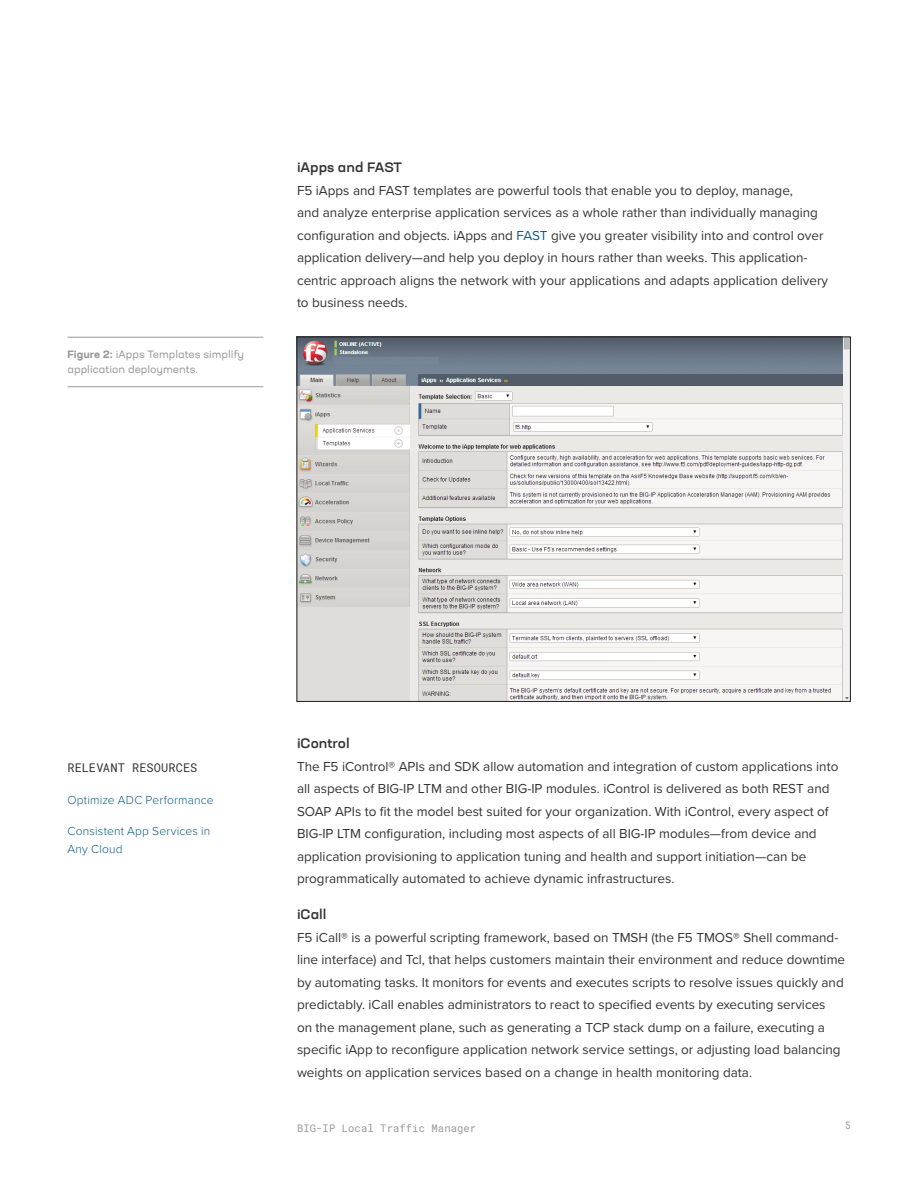
<style>
.page{position:relative;width:918px;height:1188px;background:#fff}
.page>*{position:absolute;margin:0;border:0;box-sizing:border-box;transform-origin:0 0}
.BODY_COPY{font:13.5px/22.5px "Proxima Nova";color:#343434}
.t1{font:500 expanded 13.5px "Neusa Next Std";color:#343434}
.WHATS_INSIDE_BODY{font:300 12px/18px "Proxima Nova";letter-spacing:.015em;color:#0c5c8d}
.KFB-H1{font:12px "Roboto Mono";letter-spacing:.005em;color:#343434}
.FIGURE_CAPTION{font:expanded 10.5px/15px "Neusa Next Std";color:#999}
.t2{font:10.5px "Roboto Mono";letter-spacing:.01em;color:#999}
.t3{font:condensed 10.5px "Neusa Next Std";color:#999}
.s1{font-weight:700}
.s2{color:#0c5c8d}
</style>
<div class="page">
<hr style="left:68px;top:337px;width:195px;height:1px;background:#999">
<hr style="left:68px;top:386px;width:195px;height:1px;background:#999">
<img style="left:299px;top:339px;width:549px;height:361px">
<p class="FIGURE_CAPTION" style="left:68px;top:346px;width:178px"><span class="s1">Figure 2:</span> iApps Templates simplify application deployments.</p>
<h5 class="t1" style="left:297px;top:159px;width:107px">iApps and FAST</h5>
<p class="BODY_COPY" style="left:297px;top:179px;width:533px">F5 iApps and FAST templates are powerful tools that enable you to deploy, manage,<br>and analyze enterprise application services as a whole rather than individually managing configuration and objects. iApps and <span class="s2">FAST</span> give you greater visibility into and control over application delivery—and help you deploy in hours rather than weeks. This application&shy;centric approach aligns the network with your applications and adapts application delivery to business needs.</p>
<p class="KFB-H1" style="left:68px;top:759px;width:131px">RELEVANT RESOURCES</p>
<p class="WHATS_INSIDE_BODY" style="left:68px;top:790px;width:148px">Optimize ADC Performance</p>
<p class="WHATS_INSIDE_BODY" style="left:68px;top:822px;width:144px">Consistent App Services in<br>Any Cloud</p>
<h5 class="t1" style="left:297px;top:735px;width:54px">iControl</h5>
<p class="BODY_COPY" style="left:297px;top:755px;width:543px">The F5 iControl® APIs and SDK allow automation and integration of custom applications into all aspects of BIG-IP LTM and other BIG-IP modules. iControl is delivered as both REST and SOAP APIs to fit the model best suited for your organization. With iControl, every aspect of BIG-IP LTM configuration, including most aspects of all BIG-IP modules—from device and application provisioning to application tuning and health and support initiation—can be programmatically automated to achieve dynamic infrastructures.</p>
<h5 class="t1" style="left:297px;top:906px;width:31px">iCall</h5>
<p class="BODY_COPY" style="left:297px;top:926px;width:550px">F5 iCall® is a powerful scripting framework, based on TMSH (the F5 TMOS® Shell command&shy;line interface) and Tcl, that helps customers maintain their environment and reduce downtime by automating tasks. It monitors for events and executes scripts to resolve issues quickly and predictably. iCall enables administrators to react to specified events by executing services<br>on the management plane, such as generating a TCP stack dump on a failure, executing a specific iApp to reconfigure application network service settings, or adjusting load balancing weights on application services based on a change in health monitoring data.</p>
<p class="t2" style="left:297px;top:1120px;width:181px">BIG-IP Local Traffic Manager</p>
<p class="t3" style="left:845px;top:1118px;width:7px">5</p>
</div>
